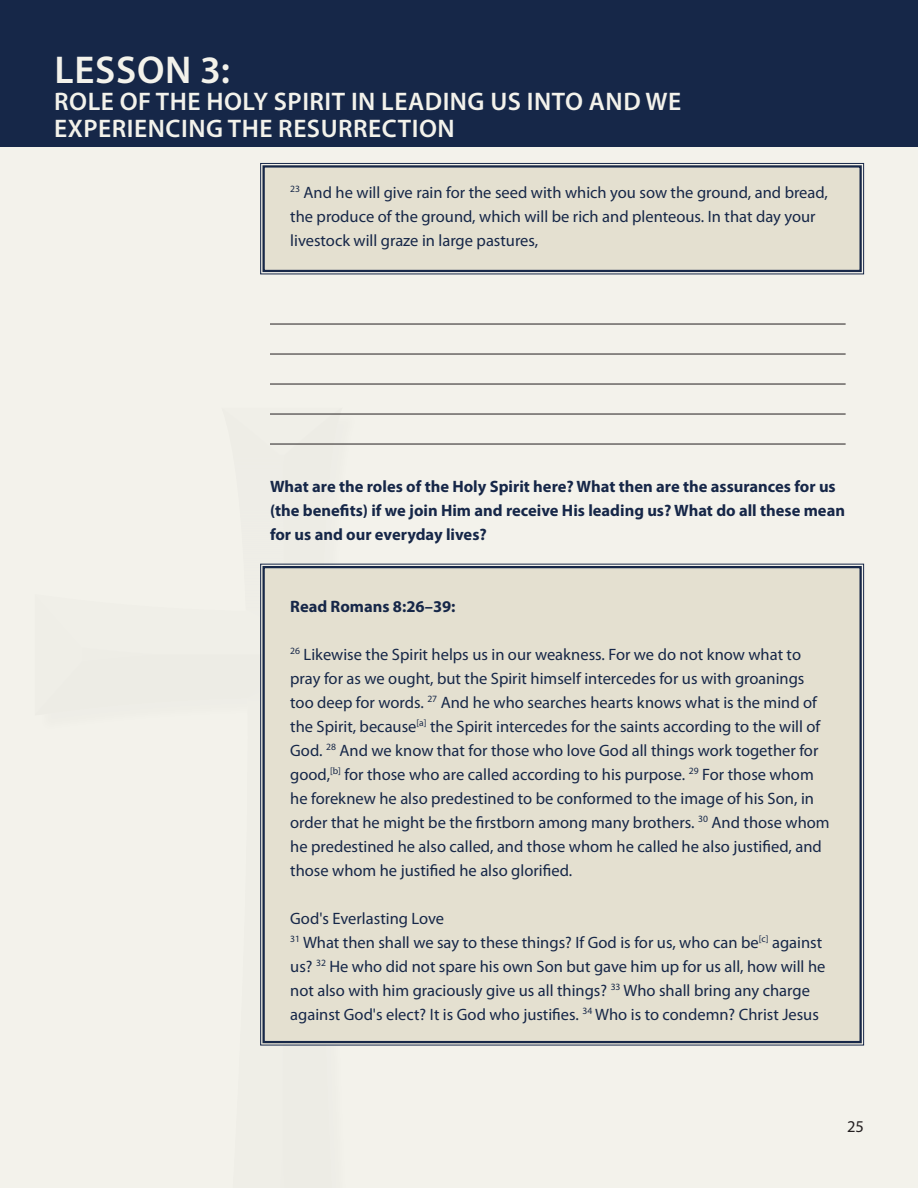
<style>
.page{position:relative;width:918px;height:1188px;background:#f3f2eb}
.page>*{position:absolute;margin:0;border:0;box-sizing:border-box;transform-origin:0 0}
.t1{font:600 38.85px "Myriad Pro";letter-spacing:.02em;color:#f3f2eb}
.t2{font:600 25.5px/27px "Myriad Pro";letter-spacing:.02em;color:#f3f2eb}
.t3{font:16.5px/24px "Myriad Pro";color:#162748}
.t4{font:700 16.5px/24px "Myriad Pro";color:#162748}
.t5{font:16.5px "Myriad Pro";color:#231f20}
</style>
<div class="page">
<div style="left:0;top:0;width:918px;height:147px;background:#162748"></div>
<div style="left:260px;top:563px;width:604px;height:483px;background:#e4e0d0"></div>
<div style="left:263px;top:566px;width:599px;height:477px;border:2px solid #162748"></div>
<div style="left:260px;top:163px;width:604px;height:112px;background:#e4e0d0"></div>
<div style="left:263px;top:165px;width:599px;height:107px;border:2px solid #162748"></div>
<hr style="left:270px;top:324px;width:576px;height:1px;background:#231f20">
<hr style="left:270px;top:354px;width:576px;height:1px;background:#231f20">
<hr style="left:270px;top:384px;width:576px;height:1px;background:#231f20">
<hr style="left:270px;top:414px;width:576px;height:1px;background:#231f20">
<hr style="left:270px;top:444px;width:576px;height:1px;background:#231f20">
<h1 class="t1" style="left:54px;top:45px;width:177px">LESSON 3:</h1>
<h2 class="t2" style="left:54px;top:87px;width:629px">ROLE OF THE HOLY SPIRIT IN LEADING US INTO AND WE<br>EXPERIENCING THE RESURRECTION</h2>
<p class="t3" style="left:290px;top:180px;width:539px"><sup>23</sup> And he will give rain for the seed with which you sow the ground, and bread, the produce of the ground, which will be rich and plenteous. In that day your livestock will graze in large pastures,</p>
<p class="t4" style="left:270px;top:474px;width:577px">What are the roles of the Holy Spirit here? What then are the assurances for us (the benefits) if we join Him and receive His leading us? What do all these mean for us and our everyday lives?</p>
<p class="t4" style="left:290px;top:594px;width:167px">Read Romans 8:26–39:</p>
<p class="t3" style="left:290px;top:642px;width:541px"><sup>26</sup> Likewise the Spirit helps us in our weakness. For we do not know what to pray for as we ought, but the Spirit himself intercedes for us with groanings too deep for words. <sup>27</sup> And he who searches hearts knows what is the mind of the Spirit, because<sup>[a]</sup> the Spirit intercedes for the saints according to the will of God. <sup>28</sup> And we know that for those who love God all things work together for good,<sup>[b]</sup> for those who are called according to his purpose. <sup>29</sup> For those whom he foreknew he also predestined to be conformed to the image of his Son, in order that he might be the firstborn among many brothers. <sup>30</sup> And those whom he predestined he also called, and those whom he called he also justified, and those whom he justified he also glorified.</p>
<p class="t3" style="left:290px;top:906px;width:537px">God's Everlasting Love<br><sup>31</sup> What then shall we say to these things? If God is for us, who can be<sup>[c]</sup> against us? <sup>32</sup> He who did not spare his own Son but gave him up for us all, how will he not also with him graciously give us all things? <sup>33</sup> Who shall bring any charge against God's elect? It is God who justifies. <sup>34</sup> Who is to condemn? Christ Jesus</p>
<p class="t5" style="left:847px;top:1116px;width:18px">25</p>
</div>
